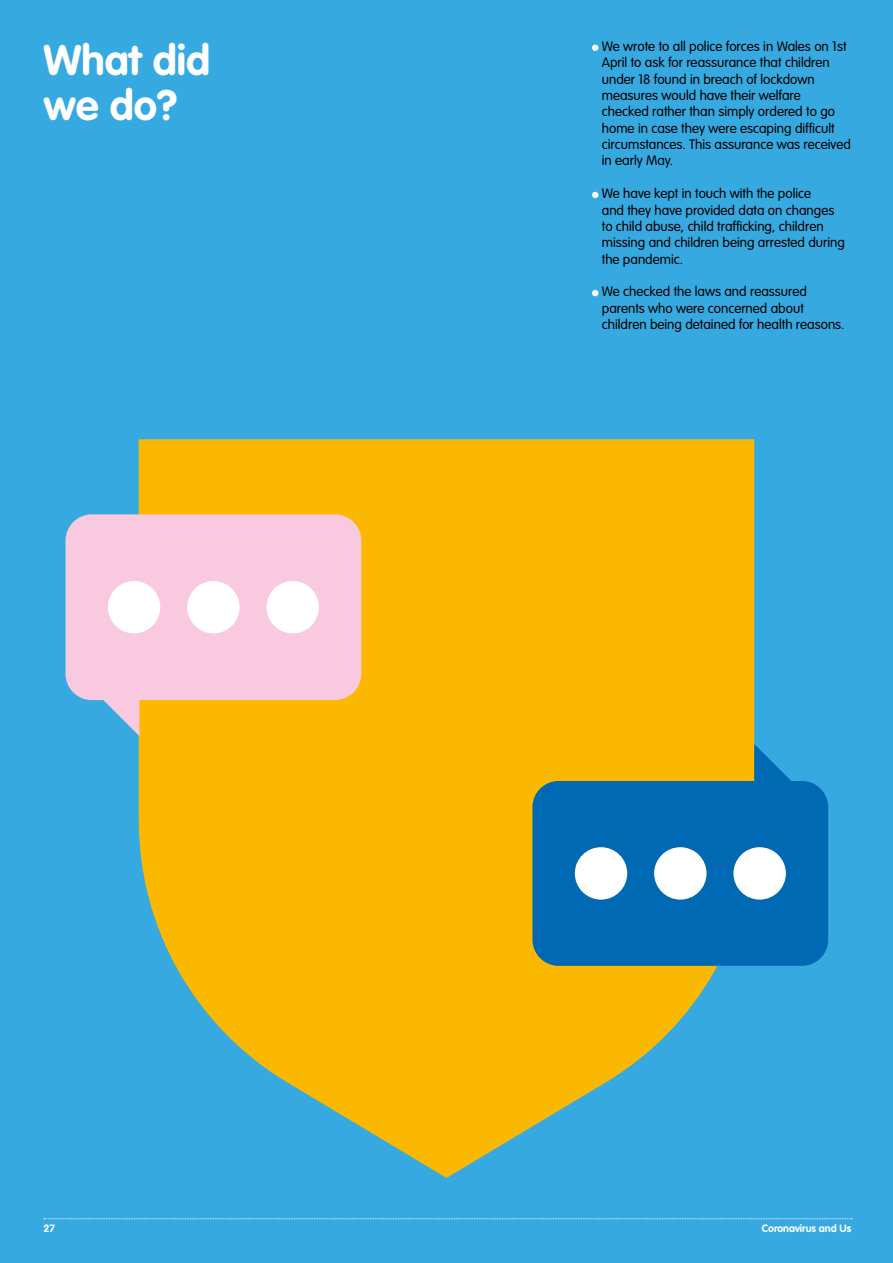
<style>
.page{position:relative;width:893px;height:1263px;background:#36a9e1}
.page>*{position:absolute;margin:0;border:0;box-sizing:border-box;transform-origin:0 0}
.t1{font:700 42px/45px "VAG Rounded";color:#fff}
.t2{font:300 13.5px/16.4px "VAG Rounded";color:#000}
.t3{font:700 10.5px "VAG Rounded";color:#fff}
</style>
<div class="page">
<svg style="left:592px;top:45px;width:6px;height:6px"></svg>
<svg style="left:592px;top:192px;width:6px;height:6px"></svg>
<svg style="left:592px;top:290px;width:6px;height:6px"></svg>
<svg style="left:44px;top:1218px;width:808px;height:1px"></svg>
<svg style="left:139px;top:439px;width:615px;height:739px;fill:#fbb800"></svg>
<div style="left:66px;top:514px;width:295px;height:186px;background:#f8c9df;border-radius:26px"></div>
<svg style="left:102px;top:700px;width:37px;height:36px"></svg>
<div style="left:108px;top:581px;width:52px;height:52px;background:#fff;border-radius:50%"></div>
<div style="left:187px;top:581px;width:53px;height:52px;background:#fff;border-radius:50%"></div>
<div style="left:267px;top:581px;width:52px;height:52px;background:#fff;border-radius:50%"></div>
<svg style="left:754px;top:744px;width:37px;height:37px"></svg>
<div style="left:532px;top:781px;width:296px;height:185px;background:#0069b4;border-radius:26px"></div>
<div style="left:575px;top:847px;width:52px;height:52px;background:#fff;border-radius:50%"></div>
<div style="left:654px;top:847px;width:52px;height:52px;background:#fff;border-radius:50%"></div>
<div style="left:733px;top:847px;width:53px;height:52px;background:#fff;border-radius:50%"></div>
<h1 class="t1" style="left:43px;top:38px;width:168px">What did we do?</h1>
<p class="t2" style="left:602px;top:38px;width:251px">We wrote to all police forces in Wales on 1st April to ask for reassurance that children under 18 found in breach of lockdown measures would have their welfare checked rather than simply ordered to go home in case they were escaping difficult circumstances. This assurance was received in early May.</p>
<p class="t2" style="left:602px;top:185px;width:245px">We have kept in touch with the police<br>and they have provided data on changes to child abuse, child trafficking, children missing and children being arrested during the pandemic.</p>
<p class="t2" style="left:602px;top:283px;width:244px">We checked the laws and reassured parents who were concerned about children being detained for health reasons.</p>
<p class="t3" style="left:43px;top:1222px;width:13px">27</p>
<p class="t3" style="left:762px;top:1222px;width:91px">Coronavirus and Us</p>
</div>
